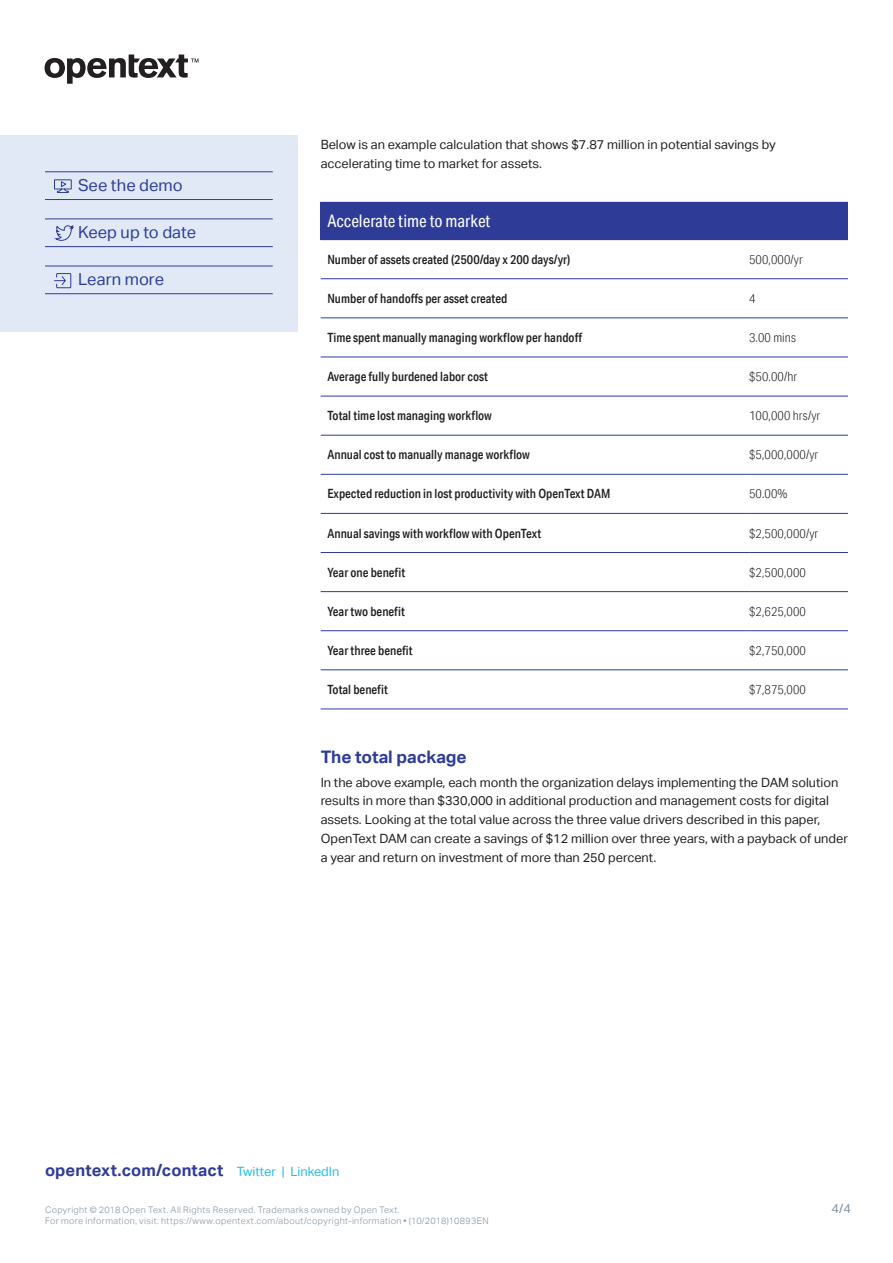
<style>
.page{position:relative;width:893px;height:1263px;background:#fff}
.page>*{position:absolute;margin:0;border:0;box-sizing:border-box;transform-origin:0 0}
.Table_H1{font:17.25px "Aktiv Grotesk Cd";color:#fff}
.t1{font:700 17.25px "Aktiv Grotesk";letter-spacing:-.005em;color:#2e3c98}
.t2{font:700 16.5px "Aktiv Grotesk";letter-spacing:.005em;color:#2e3c98}
.Links_-_last_page{font:16.5px "Aktiv Grotesk";color:#2e3c98}
.Body{font:12.75px/18.8px "Aktiv Grotesk";color:#231f20}
.Table_H2{font:500 12.75px "Aktiv Grotesk Cd";color:#231f20}
.Table_Body{font:300 12.75px "Aktiv Grotesk Cd";letter-spacing:.01em;color:#231f20}
.t3{font:12.75px "Aktiv Grotesk";color:#7f929f}
.t4{font:300 9px "Aktiv Grotesk";letter-spacing:.04em;color:#7f929f}
.s1{font-weight:400;font-size:12.75px;color:#25bdef}
</style>
<div class="page">
<svg style="left:45px;top:55px;width:153px;height:29px"></svg>
<div style="left:321px;top:202px;width:527px;height:38px;background:#2e3c98"></div>
<hr style="left:321px;top:278px;width:428px;height:1px;background:#2e3c98">
<hr style="left:749px;top:278px;width:99px;height:1px;background:#2e3c98">
<hr style="left:321px;top:318px;width:428px;height:1px;background:#2e3c98">
<hr style="left:749px;top:318px;width:99px;height:1px;background:#2e3c98">
<hr style="left:321px;top:357px;width:428px;height:1px;background:#2e3c98">
<hr style="left:749px;top:357px;width:99px;height:1px;background:#2e3c98">
<hr style="left:321px;top:396px;width:428px;height:1px;background:#2e3c98">
<hr style="left:749px;top:396px;width:99px;height:1px;background:#2e3c98">
<hr style="left:321px;top:435px;width:428px;height:1px;background:#2e3c98">
<hr style="left:749px;top:435px;width:99px;height:1px;background:#2e3c98">
<hr style="left:321px;top:474px;width:428px;height:1px;background:#2e3c98">
<hr style="left:749px;top:474px;width:99px;height:1px;background:#2e3c98">
<hr style="left:321px;top:513px;width:428px;height:1px;background:#2e3c98">
<hr style="left:749px;top:513px;width:99px;height:1px;background:#2e3c98">
<hr style="left:321px;top:552px;width:428px;height:1px;background:#2e3c98">
<hr style="left:749px;top:552px;width:99px;height:1px;background:#2e3c98">
<hr style="left:321px;top:591px;width:428px;height:1px;background:#2e3c98">
<hr style="left:749px;top:591px;width:99px;height:1px;background:#2e3c98">
<hr style="left:321px;top:630px;width:428px;height:1px;background:#2e3c98">
<hr style="left:749px;top:630px;width:99px;height:1px;background:#2e3c98">
<hr style="left:321px;top:669px;width:428px;height:1px;background:#2e3c98">
<hr style="left:749px;top:669px;width:99px;height:1px;background:#2e3c98">
<hr style="left:321px;top:709px;width:428px;height:1px;background:#2e3c98">
<hr style="left:749px;top:709px;width:99px;height:1px;background:#2e3c98">
<div style="left:0;top:135px;width:297px;height:197px;background:#e1e9f6"></div>
<hr style="left:45px;top:171px;width:228px;height:1px;background:#2e3c98">
<hr style="left:45px;top:199px;width:228px;height:1px;background:#2e3c98">
<hr style="left:45px;top:218px;width:228px;height:1px;background:#2e3c98">
<hr style="left:45px;top:246px;width:228px;height:1px;background:#2e3c98">
<hr style="left:45px;top:266px;width:228px;height:1px;background:#2e3c98">
<hr style="left:45px;top:293px;width:228px;height:1px;background:#2e3c98">
<svg style="left:54px;top:179px;width:18px;height:14px"></svg>
<svg style="left:54px;top:225px;width:20px;height:16px"></svg>
<svg style="left:54px;top:273px;width:18px;height:16px"></svg>
<p class="Links_-_last_page" style="left:78px;top:175px;width:106px">See the demo</p>
<p class="Links_-_last_page" style="left:78px;top:223px;width:120px">Keep up to date</p>
<p class="Links_-_last_page" style="left:78px;top:270px;width:88px">Learn more</p>
<p class="Body" style="left:321px;top:135px;width:456px">Below is an example calculation that shows $7.87 million in potential savings by accelerating time to market for assets.</p>
<p class="Table_H1" style="left:327px;top:211px;width:165px">Accelerate time to market</p>
<p class="Table_H2" style="left:327px;top:252px;width:245px">Number of assets created (2500/day x 200 days/yr)</p>
<p class="Table_Body" style="left:749px;top:252px;width:55px">500,000/yr</p>
<p class="Table_H2" style="left:327px;top:291px;width:181px">Number of handoffs per asset created</p>
<p class="Table_Body" style="left:749px;top:291px;width:8px">4</p>
<p class="Table_H2" style="left:327px;top:330px;width:256px">Time spent manually managing workflow per handoff</p>
<p class="Table_Body" style="left:749px;top:330px;width:48px">3.00 mins</p>
<p class="Table_H2" style="left:327px;top:369px;width:162px">Average fully burdened labor cost</p>
<p class="Table_Body" style="left:749px;top:369px;width:50px">$50.00/hr</p>
<p class="Table_H2" style="left:327px;top:408px;width:166px">Total time lost managing workflow</p>
<p class="Table_Body" style="left:749px;top:408px;width:73px">100,000 hrs/yr</p>
<p class="Table_H2" style="left:327px;top:447px;width:204px">Annual cost to manually manage workflow</p>
<p class="Table_Body" style="left:749px;top:447px;width:71px">$5,000,000/yr</p>
<p class="Table_H2" style="left:327px;top:486px;width:285px">Expected reduction in lost productivity with OpenText DAM</p>
<p class="Table_Body" style="left:749px;top:486px;width:40px">50.00%</p>
<p class="Table_H2" style="left:327px;top:525px;width:215px">Annual savings with workflow with OpenText</p>
<p class="Table_Body" style="left:749px;top:526px;width:71px">$2,500,000/yr</p>
<p class="Table_H2" style="left:327px;top:564px;width:79px">Year one benefit</p>
<p class="Table_Body" style="left:749px;top:565px;width:58px">$2,500,000</p>
<p class="Table_H2" style="left:327px;top:603px;width:79px">Year two benefit</p>
<p class="Table_Body" style="left:749px;top:604px;width:58px">$2,625,000</p>
<p class="Table_H2" style="left:327px;top:643px;width:87px">Year three benefit</p>
<p class="Table_Body" style="left:749px;top:643px;width:58px">$2,750,000</p>
<p class="Table_H2" style="left:327px;top:682px;width:62px">Total benefit</p>
<p class="Table_Body" style="left:749px;top:682px;width:58px">$7,875,000</p>
<h3 class="t1" style="left:321px;top:747px;width:148px">The total package</h3>
<p class="Body" style="left:321px;top:773px;width:529px">In the above example, each month the organization delays implementing the DAM solution results in more than $330,000 in additional production and management costs for digital assets. Looking at the total value across the three value drivers described in this paper, OpenText DAM can create a savings of $12 million over three years, with a payback of under a year and return on investment of more than 250 percent.</p>
<p class="t2" style="left:45px;top:1160px;width:296px">opentext.com/contact <span class="s1">Twitter | LinkedIn</span></p>
<p class="t4" style="left:45px;top:1205px;width:356px">Copyright © 2018 Open Text. All Rights Reserved. Trademarks owned by Open Text.</p>
<p class="t3" style="left:832px;top:1201px;width:21px">4/4</p>
<p class="t4" style="left:45px;top:1215px;width:445px">For more information, visit: https://www.opentext.com/about/copyright-information • (10/2018)10893EN</p>
</div>
